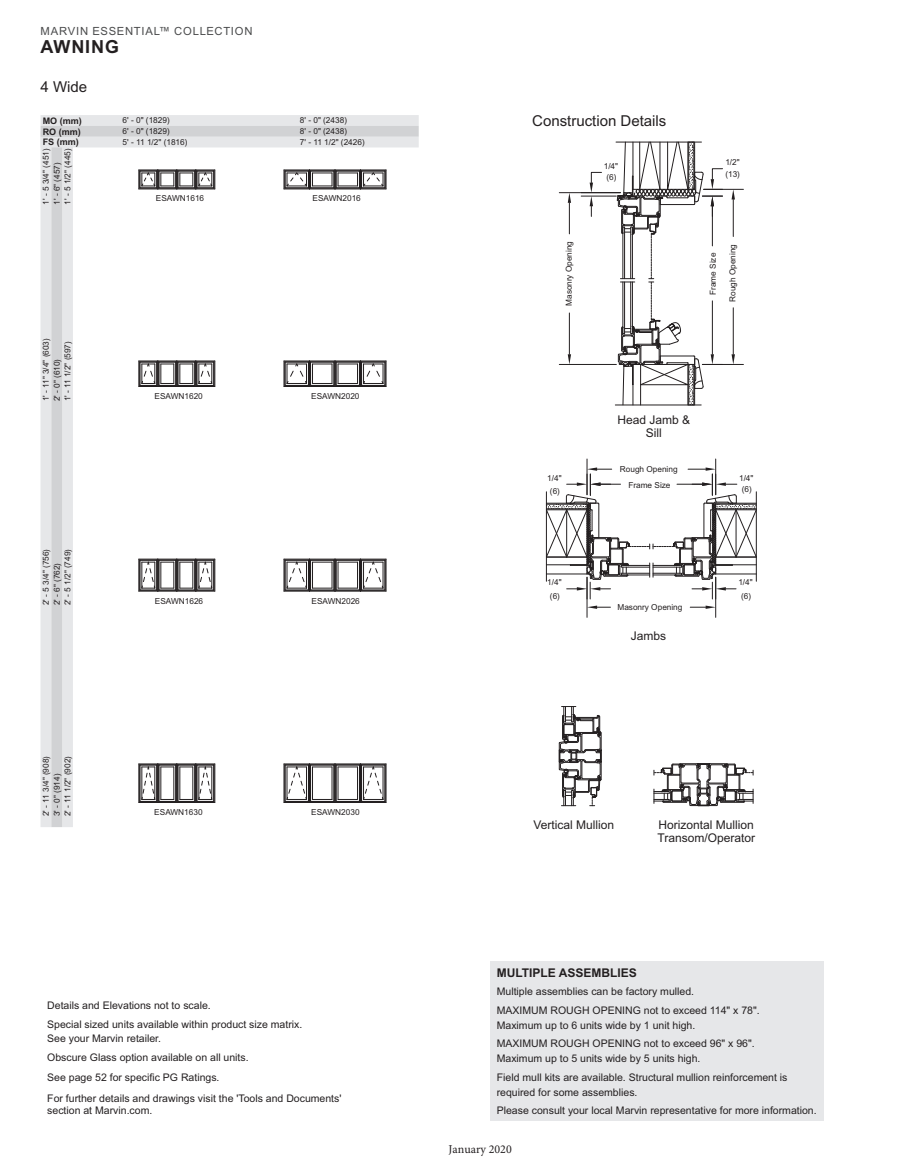
<style>
.page{position:relative;width:905px;height:1175px;background:#fff}
.page>*{position:absolute;margin:0;border:0;box-sizing:border-box;transform-origin:0 0}
.PAGE_HEADING_that_fe{font:700 18px "Arial MT Std";letter-spacing:.05em;color:#231f20}
.Subhead_UNDER_BLK{font:15px "Arial MT Std";color:#231f20}
.Illustration_txt_CTR{font:12px/13.5px "Arial MT Std";color:#231f20;text-align:center}
.MEL_MA_HEADER{font:700 12px "Arial MT Std";color:#231f20}
.t1{font:12px "Minion Pro";color:#231f20}
.t2{font:11.25px "Arial MT Std";letter-spacing:.065em;color:#4b4c4d}
.MEL_MA_-_REG{font:10.5px/15px "Arial MT Std";color:#231f20}
.Text{font:10.5px/13.5px "Arial MT Std";color:#231f20}
.MEL_DETAIL{font:10.5px/12px "Arial MT Std";color:#231f20}
.MO_RO_FS_DLO_Header{font:700 9px "Arial MT Std";color:#231f20}
.MO_RO_FS_DLO_measure{font:8.25px/11.4px "Arial MT Std";color:#231f20;text-align:center}
</style>
<div class="page">
<svg style="left:40px;top:115px;width:378px;height:712px"></svg>
<div style="left:490px;top:961px;width:334px;height:159px;background:#e6e7e9"></div>
<hr style="left:616px;top:142px;width:85px;height:1px;background:#231f20">
<hr style="left:615px;top:405px;width:86px;height:1px;background:#231f20">
<hr style="left:581px;top:196px;width:35px;height:1px;background:#231f20">
<svg style="left:589px;top:172px;width:13px;height:44px"></svg>
<hr style="left:559px;top:364px;width:57px;height:1px;background:#231f20">
<hr style="left:559px;top:192px;width:61px;height:1px;background:#231f20">
<hr style="left:569px;top:313px;width:1px;height:41px;background:#231f20">
<hr style="left:569px;top:203px;width:1px;height:31px;background:#231f20">
<svg style="left:567px;top:354px;width:4px;height:10px"></svg>
<svg style="left:567px;top:193px;width:4px;height:10px"></svg>
<svg style="left:617px;top:142px;width:106px;height:264px"></svg>
<hr style="left:703px;top:189px;width:40px;height:1px;background:#231f20">
<hr style="left:702px;top:364px;width:41px;height:1px;background:#231f20">
<hr style="left:733px;top:199px;width:1px;height:37px;background:#231f20">
<hr style="left:733px;top:308px;width:1px;height:46px;background:#231f20">
<svg style="left:731px;top:189px;width:4px;height:10px"></svg>
<svg style="left:731px;top:354px;width:4px;height:10px"></svg>
<hr style="left:756px;top:492px;width:1px;height:89px;background:#231f20">
<hr style="left:586px;top:459px;width:1px;height:36px;background:#231f20">
<hr style="left:715px;top:459px;width:1px;height:36px;background:#231f20">
<hr style="left:586px;top:577px;width:1px;height:40px;background:#231f20">
<hr style="left:715px;top:577px;width:1px;height:40px;background:#231f20">
<svg style="left:587px;top:605px;width:23px;height:4px"></svg>
<svg style="left:690px;top:605px;width:25px;height:4px"></svg>
<svg style="left:546px;top:467px;width:210px;height:132px"></svg>
<svg style="left:558px;top:706px;width:44px;height:100px"></svg>
<svg style="left:653px;top:763px;width:100px;height:43px"></svg>
<h3 class="t2" style="left:40px;top:25px;width:213px">MARVIN ESSENTIAL™ COLLECTION</h3>
<p class="PAGE_HEADING_that_fe" style="left:40px;top:36px;width:80px">AWNING</p>
<p class="Subhead_UNDER_BLK" style="left:40px;top:78px;width:48px">4 Wide</p>
<p class="MO_RO_FS_DLO_Header" style="left:43px;top:115px;width:40px">MO (mm)</p>
<p class="MO_RO_FS_DLO_measure" style="left:123px;top:115px;width:49px">6' - 0" (1829)</p>
<p class="MO_RO_FS_DLO_measure" style="left:300px;top:115px;width:49px">8' - 0" (2438)</p>
<p class="MO_RO_FS_DLO_Header" style="left:43px;top:126px;width:39px">RO (mm)</p>
<p class="MO_RO_FS_DLO_measure" style="left:123px;top:126px;width:49px">6' - 0" (1829)</p>
<p class="MO_RO_FS_DLO_measure" style="left:300px;top:126px;width:49px">8' - 0" (2438)</p>
<p class="MO_RO_FS_DLO_Header" style="left:43px;top:137px;width:38px">FS (mm)</p>
<p class="MO_RO_FS_DLO_measure" style="left:123px;top:136px;width:66px">5' - 11 1/2" (1816)</p>
<p class="MO_RO_FS_DLO_measure" style="left:300px;top:136px;width:66px">7' - 11 1/2" (2426)</p>
<p class="MO_RO_FS_DLO_measure" style="left:40px;top:205px;width:58px;rotate:-90deg">1' - 5 3/4" (451)</p>
<p class="MO_RO_FS_DLO_measure" style="left:62px;top:205px;width:58px;rotate:-90deg">1' - 5 1/2" (445)</p>
<p class="MO_RO_FS_DLO_measure" style="left:51px;top:205px;width:44px;rotate:-90deg">1' - 6" (457)</p>
<p class="MO_RO_FS_DLO_measure" style="left:156px;top:192px;width:50px">ESAWN1616</p>
<p class="MO_RO_FS_DLO_measure" style="left:312px;top:192px;width:50px">ESAWN2016</p>
<p class="MO_RO_FS_DLO_measure" style="left:40px;top:401px;width:65px;rotate:-90deg">1' - 11" 3/4" (603)</p>
<p class="MO_RO_FS_DLO_measure" style="left:62px;top:401px;width:62px;rotate:-90deg">1' - 11 1/2" (597)</p>
<p class="MO_RO_FS_DLO_measure" style="left:51px;top:401px;width:44px;rotate:-90deg">2' - 0" (610)</p>
<p class="MO_RO_FS_DLO_measure" style="left:40px;top:605px;width:58px;rotate:-90deg">2' - 5 3/4" (756)</p>
<p class="MO_RO_FS_DLO_measure" style="left:62px;top:605px;width:58px;rotate:-90deg">2' - 5 1/2" (749)</p>
<p class="MO_RO_FS_DLO_measure" style="left:51px;top:605px;width:44px;rotate:-90deg">2' - 6" (762)</p>
<p class="MO_RO_FS_DLO_measure" style="left:40px;top:816px;width:62px;rotate:-90deg">2' - 11 3/4" (908)</p>
<p class="MO_RO_FS_DLO_measure" style="left:62px;top:816px;width:62px;rotate:-90deg">2' - 11 1/2" (902)</p>
<p class="MO_RO_FS_DLO_measure" style="left:51px;top:816px;width:44px;rotate:-90deg">3' - 0" (914)</p>
<p class="MO_RO_FS_DLO_measure" style="left:154px;top:390px;width:50px">ESAWN1620</p>
<p class="MO_RO_FS_DLO_measure" style="left:155px;top:596px;width:50px">ESAWN1626</p>
<p class="MO_RO_FS_DLO_measure" style="left:154px;top:806px;width:50px">ESAWN1630</p>
<p class="MO_RO_FS_DLO_measure" style="left:311px;top:390px;width:50px">ESAWN2020</p>
<p class="MO_RO_FS_DLO_measure" style="left:311px;top:596px;width:50px">ESAWN2026</p>
<p class="MO_RO_FS_DLO_measure" style="left:311px;top:806px;width:50px">ESAWN2030</p>
<p class="Text" style="left:47px;top:998px;width:165px">Details and Elevations not to scale.</p>
<p class="Text" style="left:47px;top:1017px;width:257px">Special sized units available within product size matrix.<br>See your Marvin retailer.</p>
<p class="Text" style="left:47px;top:1050px;width:203px">Obscure Glass option available on all units.</p>
<p class="Text" style="left:47px;top:1070px;width:174px">See page 52 for specific PG Ratings.</p>
<p class="MEL_DETAIL" style="left:47px;top:1092px;width:296px">For further details and drawings visit the 'Tools and Documents' section at Marvin.com.</p>
<p class="Subhead_UNDER_BLK" style="left:532px;top:112px;width:136px">Construction Details</p>
<p class="MO_RO_FS_DLO_measure" style="left:603px;top:160px;width:16px">1/4" (6)</p>
<p class="MO_RO_FS_DLO_measure" style="left:725px;top:157px;width:16px;text-align:left">1/2" (13)</p>
<p class="MO_RO_FS_DLO_measure" style="left:563px;top:306px;width:66px;rotate:-90deg">Masonry Opening</p>
<p class="MO_RO_FS_DLO_measure" style="left:707px;top:295px;width:44px;rotate:-90deg">Frame Size</p>
<p class="MO_RO_FS_DLO_measure" style="left:727px;top:302px;width:59px;rotate:-90deg">Rough Opening</p>
<p class="Illustration_txt_CTR" style="left:617px;top:413px;width:74px">Head Jamb &amp;<br>Sill</p>
<p class="MO_RO_FS_DLO_measure" style="left:620px;top:463px;width:59px">Rough Opening</p>
<p class="MO_RO_FS_DLO_measure" style="left:547px;top:471px;width:16px;line-height:13.6px">1/4" (6)</p>
<p class="MO_RO_FS_DLO_measure" style="left:739px;top:472px;width:16px">1/4" (6)</p>
<p class="MO_RO_FS_DLO_measure" style="left:628px;top:479px;width:44px">Frame Size</p>
<p class="MO_RO_FS_DLO_measure" style="left:547px;top:575px;width:16px;line-height:13.6px">1/4" (6)</p>
<p class="MO_RO_FS_DLO_measure" style="left:738px;top:575px;width:16px;line-height:13.6px">1/4" (6)</p>
<p class="Illustration_txt_CTR" style="left:631px;top:629px;width:37px">Jambs</p>
<p class="MO_RO_FS_DLO_measure" style="left:617px;top:601px;width:66px">Masonry Opening</p>
<p class="Illustration_txt_CTR" style="left:533px;top:818px;width:82px">Vertical Mullion</p>
<p class="Illustration_txt_CTR" style="left:657px;top:818px;width:99px;text-align:left">Horizontal Mullion<br>Transom/Operator</p>
<p class="MEL_MA_HEADER" style="left:497px;top:965px;width:142px">MULTIPLE ASSEMBLIES</p>
<p class="MEL_MA_-_REG" style="left:497px;top:983px;width:199px">Multiple assemblies can be factory mulled.</p>
<p class="MEL_MA_-_REG" style="left:497px;top:1002px;width:264px">MAXIMUM ROUGH OPENING not to exceed 114" x 78".<br>Maximum up to 6 units wide by 1 unit high.</p>
<p class="MEL_MA_-_REG" style="left:497px;top:1036px;width:259px">MAXIMUM ROUGH OPENING not to exceed 96" x 96".<br>Maximum up to 5 units wide by 5 units high.</p>
<p class="MEL_MA_-_REG" style="left:497px;top:1069px;width:292px">Field mull kits are available. Structural mullion reinforcement is required for some assemblies.</p>
<p class="MEL_MA_-_REG" style="left:497px;top:1103px;width:321px">Please consult your local Marvin representative for more information.</p>
<h3 class="t1" style="left:448px;top:1141px;width:65px">January 2020</h3>
</div>
